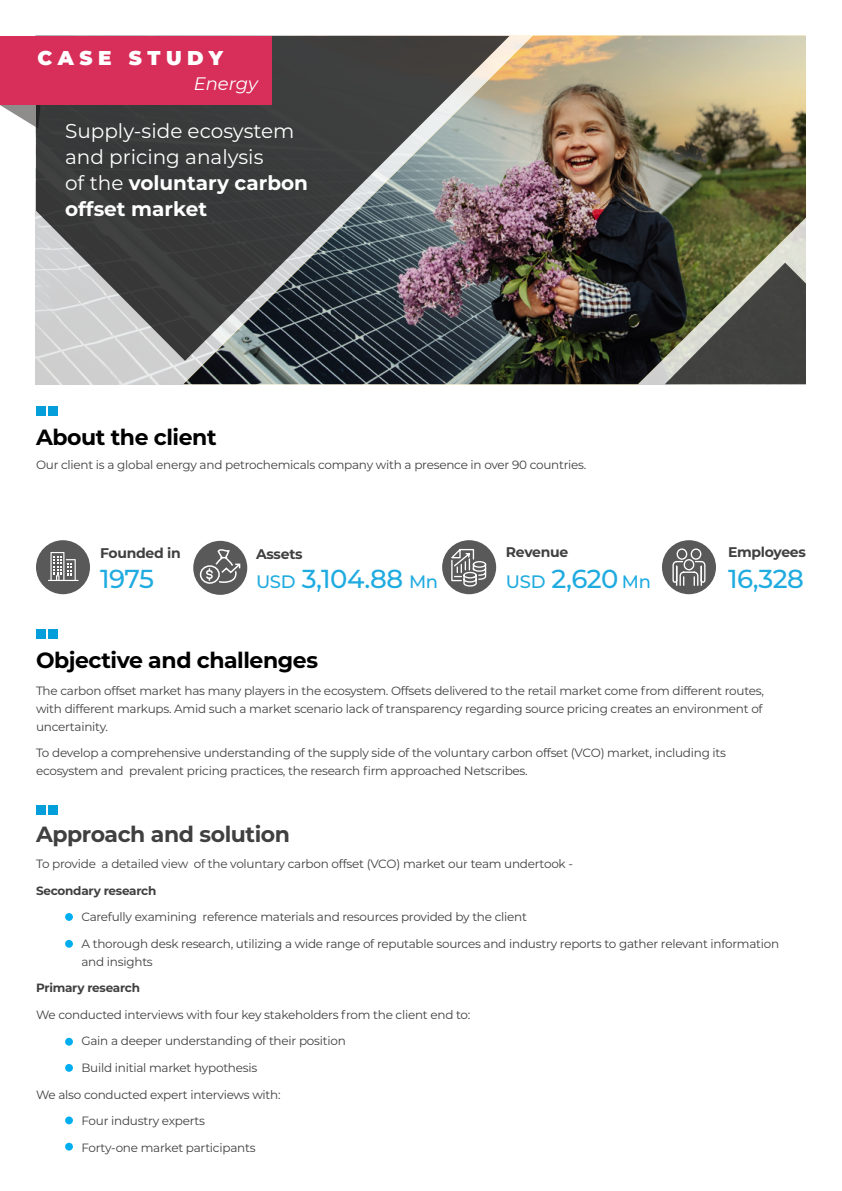
<style>
.page{position:relative;width:842px;height:1191px;background:#fff}
.page>*{position:absolute;margin:0;border:0;box-sizing:border-box;transform-origin:0 0}
.t1{font:500 26px "Montserrat";letter-spacing:-.02em;color:#1fabe0}
.t2{font:700 22px "Montserrat";letter-spacing:-.02em;color:#000}
.t3{font:700 22px "Montserrat";letter-spacing:-.02em;color:#404040}
.t4{font:20px/26px "Montserrat";color:#fff}
.t5{font:900 20px "Montserrat";letter-spacing:.27em;color:#fff}
.t6{font:500 18px "Montserrat";color:#1fabe0}
.t7{font:italic 18px "Montserrat";color:#fff}
.t8{font:700 14px "Montserrat";letter-spacing:-.02em;color:#404040}
.t9{font:12px/18px "Montserrat";letter-spacing:-.02em;color:#404040}
.t10{font:700 12px "Montserrat";letter-spacing:-.02em;color:#404040}
.s1{font-weight:700}
.s2{font-size:18px}
.s3{font-size:26px}
</style>
<div class="page">
<svg style="left:0;top:104px;width:36px;height:25px"></svg>
<div style="left:36px;top:629px;width:10px;height:10px;background:#049fdb"></div>
<div style="left:48px;top:629px;width:10px;height:10px;background:#049fdb"></div>
<div style="left:36px;top:406px;width:10px;height:10px;background:#049fdb"></div>
<div style="left:48px;top:406px;width:10px;height:10px;background:#049fdb"></div>
<div style="left:65px;top:913px;width:8px;height:8px;background:#00aeef;border-radius:50%"></div>
<div style="left:65px;top:1037px;width:8px;height:8px;background:#00aeef;border-radius:50%"></div>
<div style="left:65px;top:1116px;width:8px;height:8px;background:#00aeef;border-radius:50%"></div>
<div style="left:65px;top:1142px;width:8px;height:8px;background:#00aeef;border-radius:50%"></div>
<div style="left:65px;top:940px;width:8px;height:7px;background:#00aeef;border-radius:50%"></div>
<div style="left:65px;top:1064px;width:8px;height:7px;background:#00aeef;border-radius:50%"></div>
<div style="left:193px;top:541px;width:54px;height:54px;background:#595959;border-radius:50%"></div>
<div style="left:200px;top:565px;width:20px;height:19px;border:2px solid #fff;border-radius:50%"></div>
<svg style="left:205px;top:547px;width:37px;height:36px"></svg>
<div style="left:442px;top:540px;width:54px;height:54px;background:#595959;border-radius:50%"></div>
<svg style="left:449px;top:546px;width:38px;height:41px"></svg>
<div style="left:662px;top:540px;width:54px;height:54px;background:#595959;border-radius:50%"></div>
<svg style="left:672px;top:548px;width:34px;height:38px"></svg>
<div style="left:36px;top:540px;width:54px;height:54px;background:#595959;border-radius:50%"></div>
<svg style="left:48px;top:552px;width:31px;height:29px"></svg>
<svg style="left:36px;top:104px;width:147px;height:257px;background:#676768"></svg>
<div style="left:0;top:36px;width:271px;height:68px;background:#d72f5a"></div>
<img style="left:184px;top:36px;width:622px;height:348px">
<div style="left:36px;top:804px;width:10px;height:10px;background:#049fdb"></div>
<div style="left:48px;top:804px;width:10px;height:10px;background:#049fdb"></div>
<h3 class="t5" style="left:38px;top:42px;width:187px">CASE STUDY</h3>
<h3 class="t7" style="left:194px;top:71px;width:66px">Energy</h3>
<h3 class="t4" style="left:65px;top:117px;width:244px">Supply-side ecosystem and pricing analysis<br>of the <span class="s1">voluntary carbon offset market</span></h3>
<h2 class="t2" style="left:36px;top:421px;width:182px">About the client</h2>
<p class="t9" style="left:36px;top:455px;width:552px">Our client is a global energy and petrochemicals company with a presence in over 90 countries.</p>
<p class="t8" style="left:100px;top:543px;width:82px">Founded in</p>
<h1 class="t1" style="left:100px;top:561px;width:55px">1975</h1>
<p class="t8" style="left:256px;top:543px;width:48px">Assets</p>
<h1 class="t1" style="left:256px;top:560px;width:184px"><span class="s2">USD</span> 3,104.88 <span class="s2">Mn</span></h1>
<p class="t8" style="left:506px;top:542px;width:64px">Revenue</p>
<p class="t8" style="left:728px;top:542px;width:79px">Employees</p>
<h1 class="t1" style="left:728px;top:560px;width:77px">16,328</h1>
<h3 class="t6" style="left:506px;top:569px;width:147px">USD <span class="s3">2,620</span> Mn</h3>
<h2 class="t2" style="left:36px;top:644px;width:284px">Objective and challenges</h2>
<p class="t9" style="left:36px;top:681px;width:729px;text-align:justify">The carbon offset market has many players in the ecosystem. Offsets delivered to the retail market come from different routes, with different markups. Amid such a market scenario lack of transparency regarding source pricing creates an environment of uncertainity.</p>
<p class="t9" style="left:36px;top:743px;width:692px">To develop a comprehensive understanding of the supply side of the voluntary carbon offset (VCO) market, including its ecosystem and prevalent pricing practices, the research firm approached Netscribes.</p>
<h2 class="t3" style="left:36px;top:818px;width:255px">Approach and solution</h2>
<p class="t9" style="left:36px;top:854px;width:538px">To provide a detailed view of the voluntary carbon offset (VCO) market our team undertook -</p>
<p class="t10" style="left:36px;top:882px;width:122px">Secondary research</p>
<p class="t9" style="left:81px;top:907px;width:447px">Carefully examining reference materials and resources provided by the client</p>
<p class="t9" style="left:81px;top:934px;width:699px">A thorough desk research, utilizing a wide range of reputable sources and industry reports to gather relevant information and insights</p>
<p class="t10" style="left:36px;top:979px;width:105px">Primary research</p>
<p class="t9" style="left:36px;top:1005px;width:436px">We conducted interviews with four key stakeholders from the client end to:</p>
<p class="t9" style="left:81px;top:1031px;width:266px">Gain a deeper understanding of their position</p>
<p class="t9" style="left:81px;top:1058px;width:177px">Build initial market hypothesis</p>
<p class="t9" style="left:36px;top:1084px;width:246px">We also conducted expert interviews with:</p>
<p class="t9" style="left:81px;top:1111px;width:125px">Four industry experts</p>
<p class="t9" style="left:81px;top:1137px;width:176px">Forty-one market participants</p>
</div>
